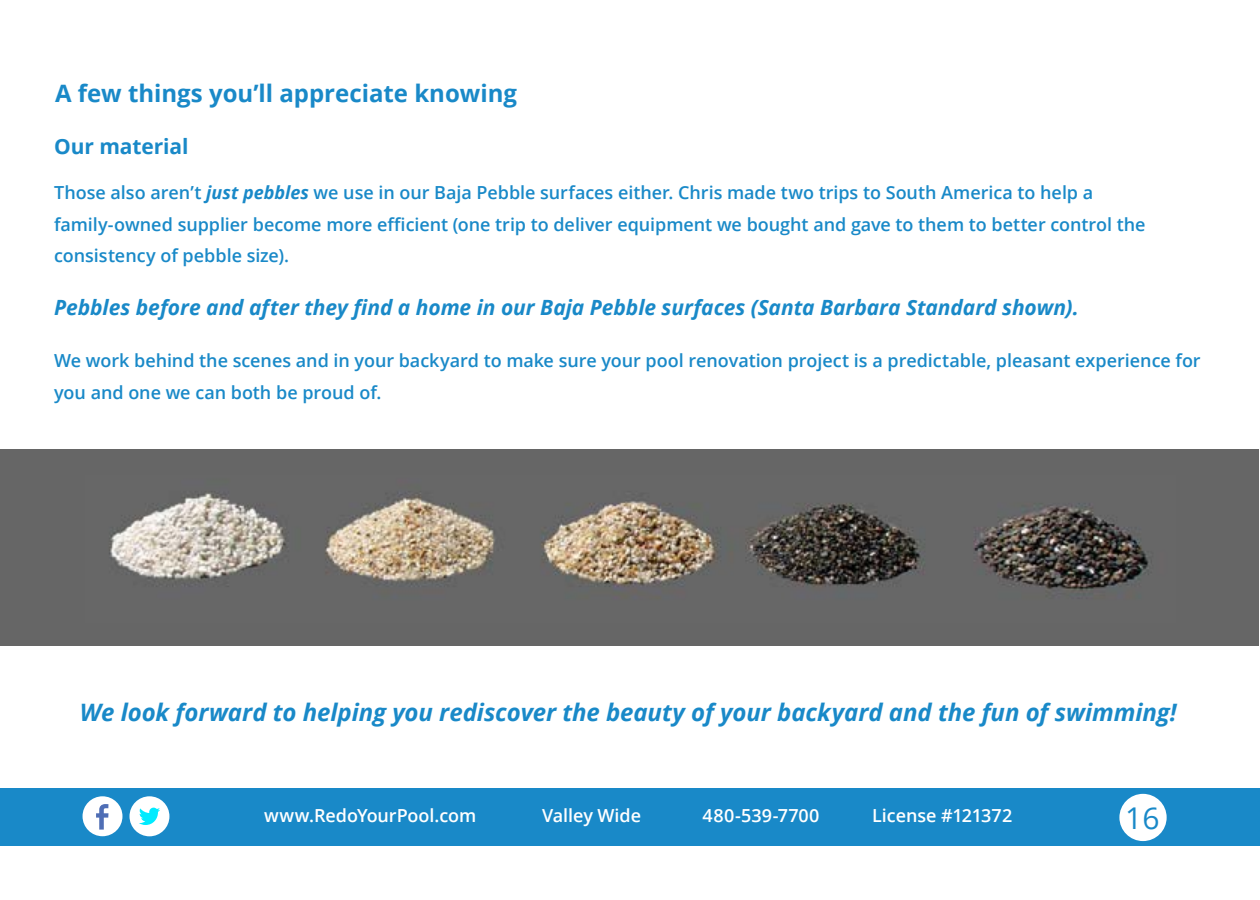
<style>
.page{position:relative;width:1260px;height:900px;background:#fff}
.page>*{position:absolute;margin:0;border:0;box-sizing:border-box;transform-origin:0 0}
.t1{font:30px "Open Sans";color:#1989c8}
.t2{font:italic 700 24px "Open Sans";letter-spacing:-.005em;color:#1989c8}
.t3{font:700 24px "Open Sans";color:#1989c8}
.t4{font:italic 700 21px "Open Sans";letter-spacing:-.005em;color:#1989c8}
.t5{font:700 21px "Open Sans";letter-spacing:-.005em;color:#1989c8}
.t6{font:600 18px/31.5px "Open Sans";letter-spacing:-.005em;color:#1989c8}
.t7{font:600 18px "Open Sans";color:#fff}
.s1{font-weight:700;font-style:italic}
</style>
<div class="page">
<div style="left:1px;top:449px;width:1258px;height:197px;background:#666"></div>
<img style="left:109px;top:492px;width:1040px;height:99px">
<div style="left:0;top:789px;width:1260px;height:57px;background:#1989c8"></div>
<div style="left:1119px;top:794px;width:48px;height:47px;background:#fff;border-radius:50%"></div>
<div style="left:83px;top:796px;width:39px;height:40px;background:#fff;border-radius:50%"></div>
<svg style="left:96px;top:804px;width:12px;height:26px"></svg>
<div style="left:130px;top:796px;width:39px;height:40px;background:#fff;border-radius:50%"></div>
<svg style="left:139px;top:808px;width:21px;height:17px"></svg>
<h2 class="t3" style="left:55px;top:77px;width:464px">A few things you’ll appreciate knowing</h2>
<p class="t5" style="left:54px;top:132px;width:136px">Our material</p>
<p class="t6" style="left:54px;top:177px;width:1093px">Those also aren’t <span class="s1">just pebbles</span> we use in our Baja Pebble surfaces either. Chris made two trips to South America to help a family-owned supplier become more efficient (one trip to deliver equipment we bought and gave to them to better control the consistency of pebble size).</p>
<p class="t4" style="left:54px;top:292px;width:1026px">Pebbles before and after they find a home in our Baja Pebble surfaces (Santa Barbara Standard shown).</p>
<p class="t6" style="left:54px;top:345px;width:1148px">We work behind the scenes and in your backyard to make sure your pool renovation project is a predictable, pleasant experience for you and one we can both be proud of.</p>
<h2 class="t2" style="left:80px;top:695px;width:1098px">We look forward to helping you rediscover the beauty of your backyard and the fun of swimming!</h2>
<p class="t7" style="left:264px;top:804px;width:214px">www.RedoYourPool.com</p>
<p class="t7" style="left:542px;top:804px;width:100px">Valley Wide</p>
<p class="t7" style="left:703px;top:804px;width:118px">480-539-7700</p>
<p class="t7" style="left:872px;top:804px;width:142px">License #121372</p>
<h1 class="t1" style="left:1125px;top:797px;width:36px">16</h1>
</div>
